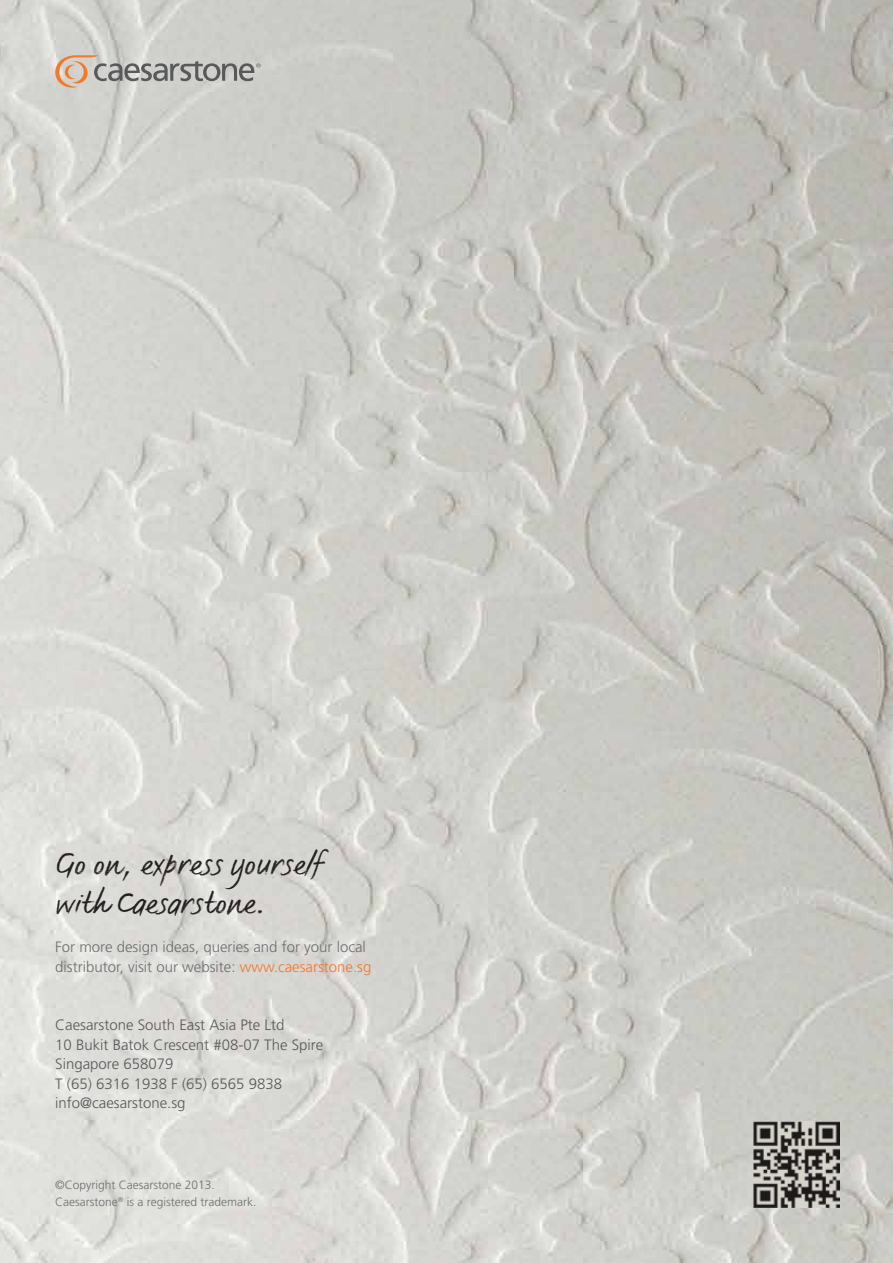
<style>
.page{position:relative;width:893px;height:1263px;background:#fff}
.page>*{position:absolute;margin:0;border:0;box-sizing:border-box;transform-origin:0 0}
.t1{font:31.5px/39px "FS Sammy";color:#231f20}
.t2{font:300 15px/19.5px "Frutiger LT Std";color:#58595b}
.t3{font:300 15px/19.5px "Frutiger LT Std";color:#6d6e71}
.t4{font:300 12px/16.5px "Frutiger LT Std";color:#6d6e71}
.s1{color:#f47929}
</style>
<div class="page">
<img style="left:0;top:0;width:893px;height:1263px">
<svg style="left:54px;top:55px;width:207px;height:33px;background:#bbb6ae"></svg>
<img style="left:753px;top:1121px;width:86px;height:86px">
<h1 class="t1" style="left:55px;top:844px;width:269px">Go on, express yourself with Caesarstone.</h1>
<p class="t3" style="left:55px;top:938px;width:318px">For more design ideas, queries and for your local distributor, visit our website: <span class="s1">www.caesarstone.sg</span></p>
<p class="t2" style="left:55px;top:1016px;width:269px">Caesarstone South East Asia Pte Ltd<br>10 Bukit Batok Crescent #08-07 The Spire<br>Singapore 658079<br>T (65) 6316 1938 F (65) 6565 9838 info@caesarstone.sg</p>
<p class="t4" style="left:55px;top:1177px;width:203px">©Copyright Caesarstone 2013.<br>Caesarstone<sup>®</sup> is a registered trademark.</p>
</div>
